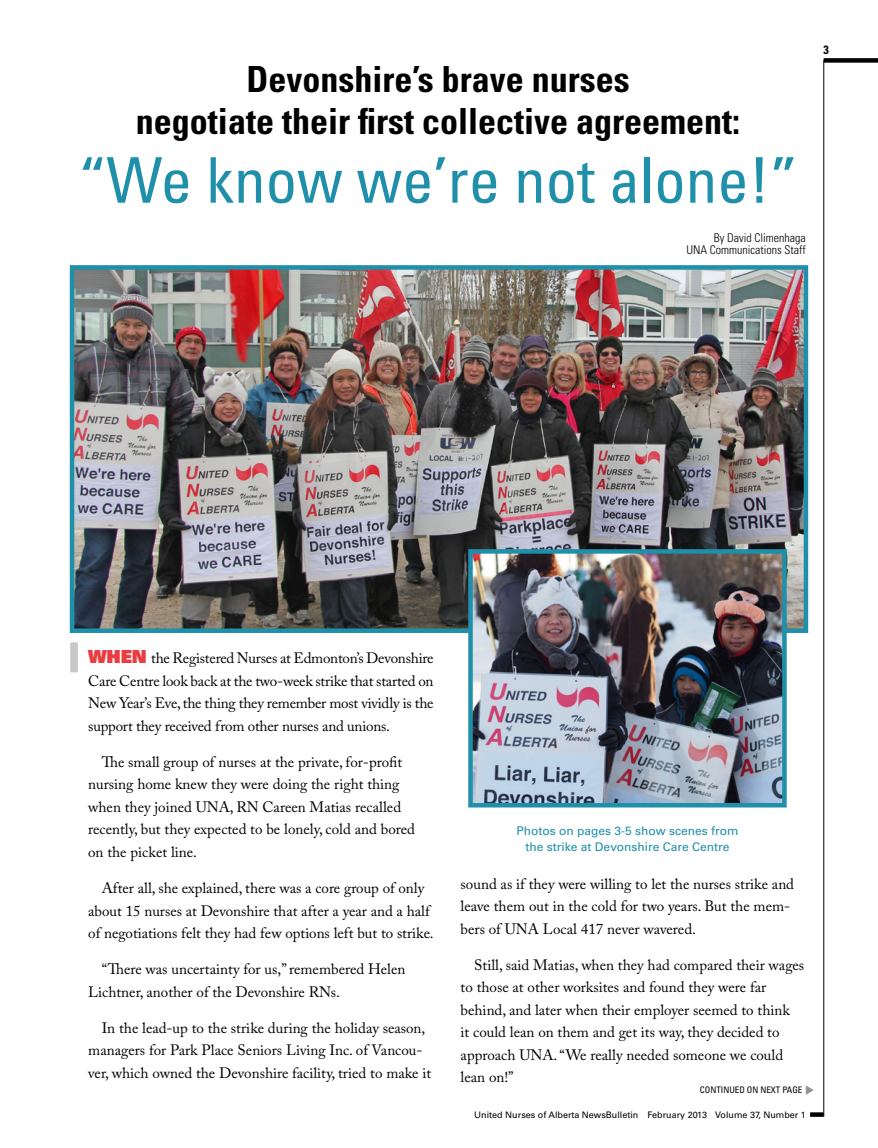
<style>
.page{position:relative;width:878px;height:1148px;background:#fff}
.page>*{position:absolute;margin:0;border:0;box-sizing:border-box;transform-origin:0 0}
.t1{font:condensed 63px "Univers";color:#1f8faa}
.t2{font:700 condensed 36px/42px "Univers";color:#000;text-align:center}
.Body_Text{font:15px/22.5px "Adobe Caslon Pro";color:#000}
.Opening{font:15px/22.5px "Adobe Caslon Pro";letter-spacing:-.015em;color:#000;text-align:justify}
.t3{font:12px/16.5px "Univers";color:#1f8faa;text-align:center}
.Byline{font:300 condensed 12px/12px "Univers";color:#000;text-align:right}
.t4{font:700 condensed 12px "Univers";color:#000}
.t5{font:9px "Univers";color:#000}
.t6{font:condensed 9px "Univers";color:#000}
.s1{font-family:"Univers";font-weight:900;font-size:18px;color:#e93d42}
</style>
<div class="page">
<div style="left:70px;top:642px;width:8px;height:30px;background:#c7c8ca"></div>
<img style="left:75px;top:270px;width:728px;height:358px">
<div style="left:70px;top:265px;width:738px;height:368px;border:4px solid #1f8faa"></div>
<img style="left:473px;top:554px;width:308px;height:248px">
<div style="left:468px;top:549px;width:318px;height:258px;border:4px solid #1f8faa"></div>
<svg style="left:805px;top:1085px;width:8px;height:9px"></svg>
<div style="left:823px;top:58px;width:55px;height:5px;background:#000"></div>
<hr style="left:823px;top:60px;width:1px;height:1056px;background:#000">
<svg style="left:810px;top:1112px;width:13px;height:4px"></svg>
<p class="t2" style="left:136px;top:58px;width:605px">Devonshire’s brave nurses<br>negotiate their first collective agreement:</p>
<p class="t1" style="left:78px;top:140px;width:720px">“We know we’re not alone!”</p>
<p class="Byline" style="left:686px;top:231px;width:121px">By David Climenhaga<br>UNA Communications Staff</p>
<p class="t4" style="left:823px;top:43px;width:7px">3</p>
<p class="Opening" style="left:88px;top:647px;width:347px"><span class="s1">WHEN</span> the Registered Nurses at Edmonton’s Devonshire Care Centre look back at the two-week strike that started on New Year’s Eve, the thing they remember most vividly is the support they received from other nurses and unions.</p>
<p class="Body_Text" style="left:88px;top:750px;width:328px;text-indent:14px">The small group of nurses at the private, for-profit nursing home knew they were doing the right thing when they joined UNA, RN Careen Matias recalled recently, but they expected to be lonely, cold and bored on the picket line.</p>
<p class="Body_Text" style="left:88px;top:876px;width:347px;text-align:center">After all, she explained, there was a core group of only about 15 nurses at Devonshire that after a year and a half of negotiations felt they had few options left but to strike.</p>
<p class="Body_Text" style="left:88px;top:957px;width:319px;text-indent:14px">“There was uncertainty for us,” remembered Helen<br>Lichtner, another of the Devonshire RNs.</p>
<p class="Body_Text" style="left:88px;top:1016px;width:344px;text-align:center">In the lead-up to the strike during the holiday season, managers for Park Place Seniors Living Inc. of Vancou&shy;ver, which owned the Devonshire facility, tried to make it</p>
<p class="t3" style="left:516px;top:822px;width:224px">Photos on pages 3-5 show scenes from the strike at Devonshire Care Centre</p>
<p class="Body_Text" style="left:460px;top:872px;width:335px">sound as if they were willing to let the nurses strike and leave them out in the cold for two years. But the mem&shy;bers of UNA Local 417 never wavered.</p>
<p class="Body_Text" style="left:460px;top:953px;width:345px;text-indent:14px">Still, said Matias, when they had compared their wages to those at other worksites and found they were far behind, and later when their employer seemed to think<br>it could lean on them and get its way, they decided to approach UNA. “We really needed someone we could lean on!”</p>
<p class="t6" style="left:699px;top:1084px;width:104px">CONTINUED ON NEXT PAGE</p>
<p class="t5" style="left:474px;top:1109px;width:333px">United Nurses of Alberta NewsBulletin February 2013 Volume 37, Number 1</p>
</div>
